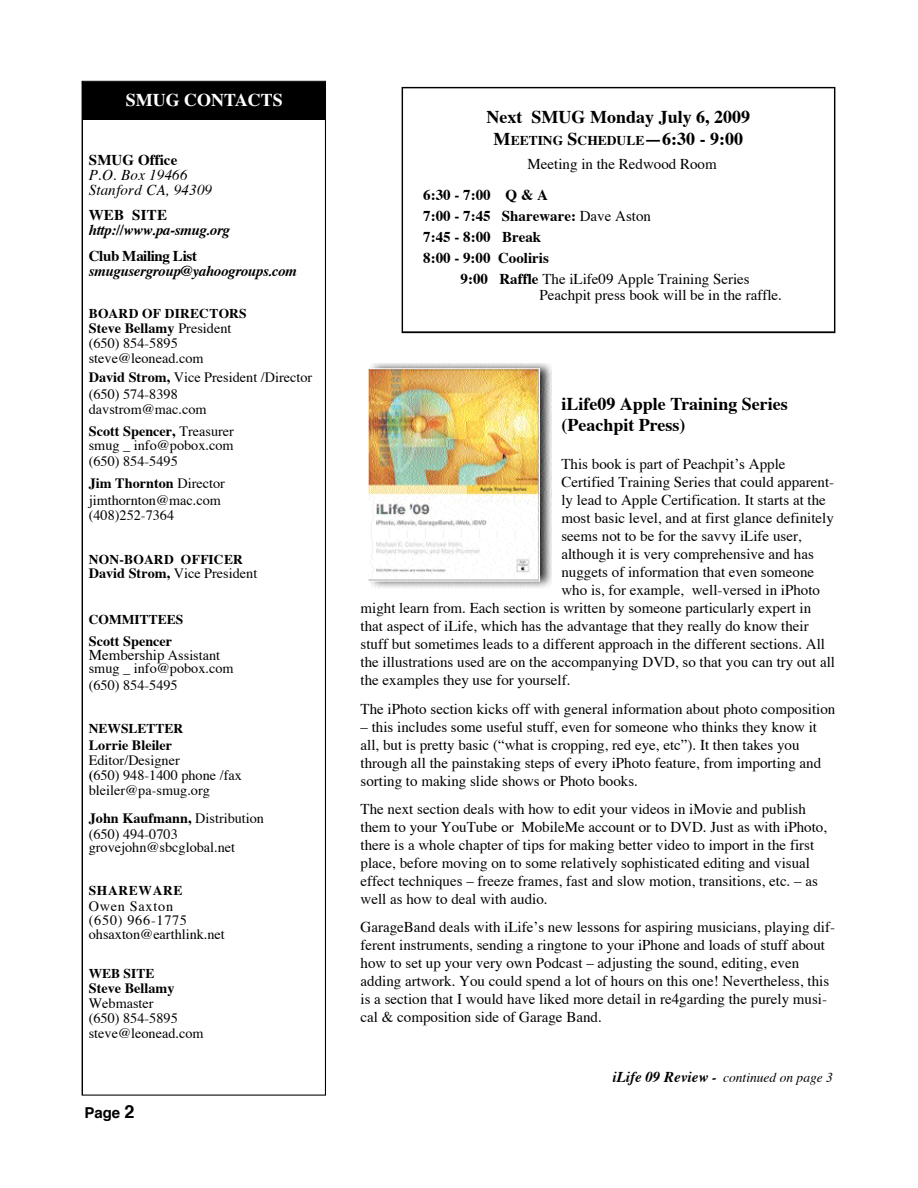
<style>
.page{position:relative;width:918px;height:1188px;background:#fff}
.page>*{position:absolute;margin:0;border:0;box-sizing:border-box;transform-origin:0 0}
.t1{font:700 18px/21.6px "Times";color:#000}
.t2{font:700 18px "Times";color:#fff}
.t3{font:15px/18px "Times";color:#000}
.t4{font:700 15px/21.1px "Times";color:#000}
.t5{font:italic 700 15px "Times";letter-spacing:-.025em;color:#000}
.t6{font:italic 15px/15.1px "Times";letter-spacing:.005em;color:#000}
.t7{font:700 15px "Times";letter-spacing:-.025em;color:#000}
.t8{font:700 15px "Helvetica";color:#000}
.t9{font:14.25px/15px "Times";color:#000}
.t10{font:700 14.25px "Times";color:#000}
.t11{font:700 13.5px "Times";color:#000}
.t12{font:700 13.5px "Times";letter-spacing:.02em;color:#000}
.t13{font:italic 13.5px "Times";color:#000}
.s1{font-weight:700}
.s2{font-size:14.25px}
.s3{font-size:18px}
.s4{font-weight:400}
.s5{font-weight:700;font-size:15px}
</style>
<div class="page">
<svg style="left:82px;top:81px;width:244px;height:1015px"></svg>
<svg style="left:402px;top:87px;width:433px;height:246px"></svg>
<img style="left:368px;top:364px;width:183px;height:224px">
<p class="t2" style="left:126px;top:93px;width:159px">SMUG CONTACTS</p>
<p class="t4" style="left:89px;top:150px;width:90px">SMUG Office</p>
<p class="t6" style="left:89px;top:168px;width:125px">P.O. Box 19466<br>Stanford CA, 94309</p>
<p class="t4" style="left:89px;top:206px;width:80px">WEB S I T E</p>
<p class="t5" style="left:89px;top:224px;width:143px">h ttp ://w w w .p a -sm u g .o rg</p>
<p class="t7" style="left:89px;top:250px;width:110px">Club Mailing List</p>
<p class="t5" style="left:89px;top:265px;width:210px">sm u g u se rg ro u p @ y a h o o g ro u p s.c o m</p>
<p class="t12" style="left:89px;top:308px;width:159px">BOARD OF DIRECTORS</p>
<p class="t9" style="left:89px;top:322px;width:144px"><span class="s1">Steve Bellamy</span> President (650) 854-5895 steve@leonead.com</p>
<p class="t9" style="left:89px;top:370px;width:225px;line-height:17px"><span class="s1">David Strom,</span> Vice President /Director (650) 574-8398</p>
<p class="t9" style="left:89px;top:399px;width:147px;line-height:22.4px">davstrom@mac.com<br><span class="s1">Scott Spencer,</span> Treasurer</p>
<p class="t9" style="left:89px;top:438px;width:146px;line-height:16.5px">smug _ info@pobox.com (650) 854-5495</p>
<p class="t9" style="left:89px;top:476px;width:138px;line-height:17.2px"><span class="s1">Jim Thornton</span> Director jimthornton@mac.com</p>
<p class="t9" style="left:89px;top:509px;width:87px">(408)252-7364</p>
<p class="t12" style="left:89px;top:554px;width:156px">NON-BOARD OFFICER</p>
<p class="t9" style="left:89px;top:567px;width:170px"><span class="s1">David Strom,</span> Vice President</p>
<p class="t11" style="left:89px;top:614px;width:96px">COMMITTEES</p>
<p class="t10" style="left:89px;top:636px;width:85px">Scott Spencer</p>
<p class="t3" style="left:89px;top:647px;width:133px">Membership <span class="s2">Assistant</span></p>
<p class="t9" style="left:89px;top:662px;width:146px;line-height:16.5px">smug _ info@pobox.com (650) 854-5495</p>
<p class="t11" style="left:89px;top:723px;width:96px">NEWSLETTER</p>
<p class="t10" style="left:89px;top:739px;width:85px">Lorrie Bleiler</p>
<p class="t9" style="left:89px;top:754px;width:155px">Editor/Designer<br><span class="s1">(</span>650) 948-1400 phone /fax bleiler@pa-smug.org</p>
<p class="t9" style="left:89px;top:812px;width:177px"><span class="s1">John Kaufmann,</span> Distribution (650) 494-0703</p>
<p class="t9" style="left:89px;top:841px;width:148px">grovejohn@sbcglobal.net</p>
<p class="t11" style="left:89px;top:885px;width:95px">S H A R E W A R E</p>
<p class="t9" style="left:89px;top:900px;width:138px;line-height:14.2px">Owen Saxton<br>(650) 966-1775 ohsaxton@earthlink.net</p>
<p class="t11" style="left:89px;top:968px;width:67px">WEB SITE</p>
<p class="t10" style="left:89px;top:982px;width:87px">Steve Bellamy</p>
<p class="t9" style="left:89px;top:997px;width:116px">Webmaster<br>(650) 854-5895 steve@leonead.com</p>
<p class="t8" style="left:84px;top:1106px;width:51px">Page <span class="s3">2</span></p>
<p class="t1" style="left:487px;top:108px;width:265px">Next SMUG Monday July 6, 2009</p>
<p class="t11" style="left:493px;top:135px;width:251px"><span class="s3">M</span>EETING <span class="s3">S</span>CHEDULE<span class="s3">—6:30 - 9:00</span></p>
<p class="t3" style="left:528px;top:157px;width:191px">Meeting in the Redwood Room</p>
<p class="t4" style="left:423px;top:185px;width:229px">6:30 - 7:00 Q &amp; A<br>7:00 - 7:45 Shareware: <span class="s4">Dave Aston<br></span>7:45 - 8:00 Break<br>8:00 - 9:00 Cooliris</p>
<p class="t3" style="left:539px;top:272px;width:244px;line-height:16.5px;text-indent:-79px"><span class="s1">9:00 Raffle</span> The iLife09 Apple Training Series<br>Peachpit press book will be in the raffle.</p>
<p class="t1" style="left:561px;top:395px;width:228px">iLife09 Apple Training Series (Peachpit Press)</p>
<p class="t3" style="left:561px;top:456px;width:226px">This book is part of Peachpit’s Apple</p>
<p class="t3" style="left:561px;top:474px;width:274px">Certified Training Series that could apparent-</p>
<p class="t3" style="left:561px;top:492px;width:266px">ly lead to Apple Certification. It starts at the</p>
<p class="t3" style="left:561px;top:510px;width:274px">most basic level, and at first glance definitely</p>
<p class="t3" style="left:561px;top:528px;width:242px">seems not to be for the savvy iLife user,</p>
<p class="t3" style="left:561px;top:546px;width:254px">although it is very comprehensive and has</p>
<p class="t3" style="left:561px;top:564px;width:254px">nuggets of information that even someone</p>
<p class="t3" style="left:561px;top:582px;width:260px">who is, for example, well-versed in iPhoto</p>
<p class="t3" style="left:361px;top:600px;width:452px">might learn from. Each section is written by someone particularly expert in</p>
<p class="t3" style="left:361px;top:618px;width:450px">that aspect of iLife, which has the advantage that they really do know their</p>
<p class="t3" style="left:361px;top:636px;width:466px">stuff but sometimes leads to a different approach in the different sections. All</p>
<p class="t3" style="left:361px;top:654px;width:476px">the illustrations used are on the accompanying DVD, so that you can try out all</p>
<p class="t3" style="left:361px;top:672px;width:211px">the examples they use for yourself.</p>
<p class="t3" style="left:361px;top:701px;width:476px">The iPhoto section kicks off with general information about photo composition</p>
<p class="t3" style="left:361px;top:719px;width:462px">– this includes some useful stuff, even for someone who thinks they know it all, but is pretty basic (“what is cropping, red eye, etc”). It then takes you through all the painstaking steps of every iPhoto feature, from importing and sorting to making slide shows or Photo books.</p>
<p class="t3" style="left:361px;top:801px;width:468px">The next section deals with how to edit your videos in iMovie and publish them to your YouTube or MobileMe account or to DVD. Just as with iPhoto, there is a whole chapter of tips for making better video to import in the first place, before moving on to some relatively sophisticated editing and visual effect techniques – freeze frames, fast and slow motion, transitions, etc. – as well as how to deal with audio.</p>
<p class="t3" style="left:361px;top:920px;width:476px">GarageBand deals with iLife’s new lessons for aspiring musicians, playing dif&shy;ferent instruments, sending a ringtone to your iPhone and loads of stuff about how to set up your very own Podcast – adjusting the sound, editing, even adding artwork. You could spend a lot of hours on this one! Nevertheless, this is a section that I would have liked more detail in re4garding the purely musi&shy;cal &amp; composition side of Garage Band.</p>
<p class="t13" style="left:613px;top:1072px;width:222px"><span class="s5">iLife 09 Review</span> <span class="s1">-</span> continued on page 3</p>
</div>
